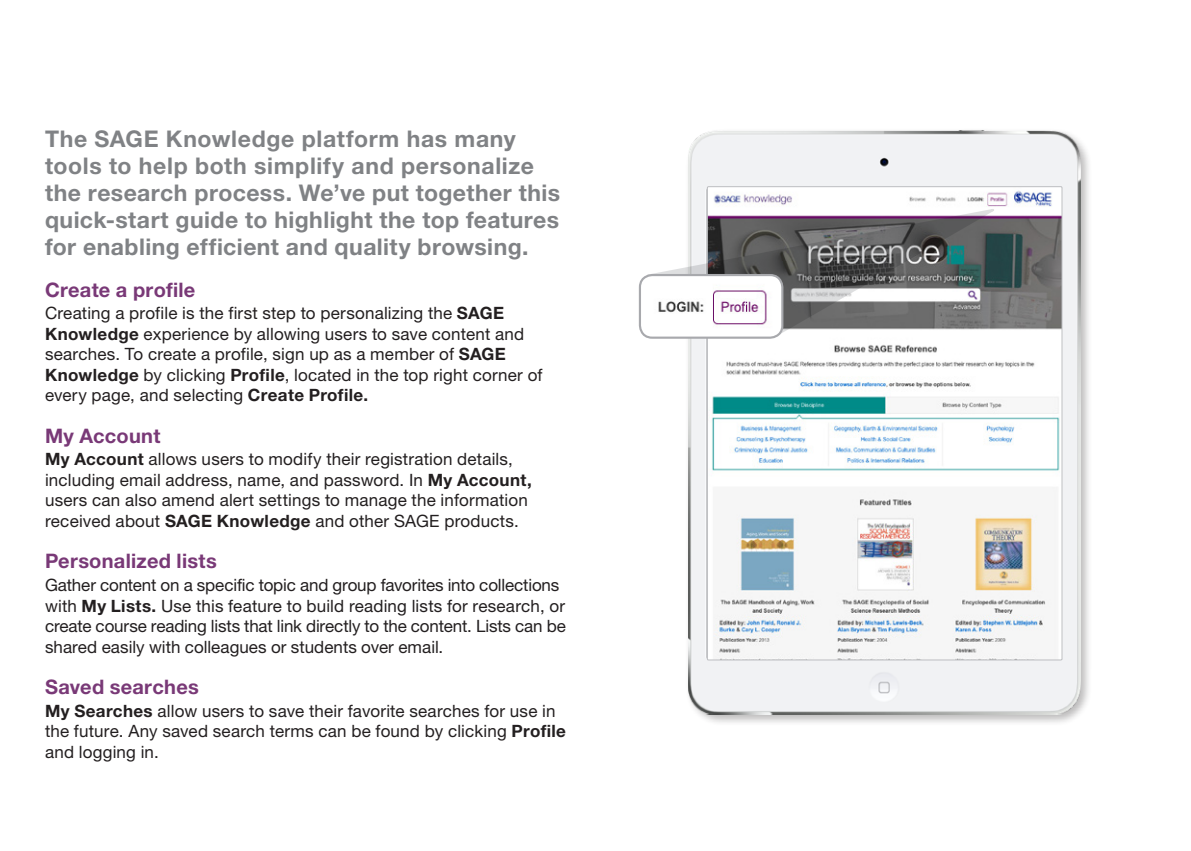
<style>
.page{position:relative;width:1191px;height:851px;background:#fff}
.page>*{position:absolute;margin:0;border:0;box-sizing:border-box;transform-origin:0 0}
.Intro{font:700 23px/27px "Helvetica Neue LT Std";letter-spacing:.02em;color:#808285}
.Heading_3{font:700 20px "Helvetica Neue LT Std";letter-spacing:.015em;color:#793977}
.Copy{font:17px/20.4px "Helvetica Neue LT Std";letter-spacing:.01em;color:#231f20}
.s1{font-weight:700}
</style>
<div class="page">
<div style="left:685px;top:127px;width:407px;height:599px;background:#231f20;opacity:.3"></div>
<img style="left:688px;top:130px;width:392px;height:584px">
<img style="left:709px;top:188px;width:351px;height:470px">
<svg style="left:643px;top:207px;width:353px;height:128px"></svg>
<div style="left:640px;top:275px;width:142px;height:62px;background:#fff;border-radius:12px"></div>
<div style="left:639px;top:274px;width:144px;height:65px;border:2px solid #a8a9ad;border-radius:12px"></div>
<img style="left:658px;top:290px;width:109px;height:37px">
<p class="Intro" style="left:45px;top:125px;width:517px">The SAGE Knowledge platform has many tools to help both simplify and personalize the research process. We’ve put together this quick-start guide to highlight the top features for enabling efficient and quality browsing.</p>
<p class="Heading_3" style="left:45px;top:277px;width:152px">Create a profile</p>
<p class="Copy" style="left:45px;top:302px;width:499px">Creating a profile is the first step to personalizing the <span class="s1">SAGE Knowledge</span> experience by allowing users to save content and searches. To create a profile, sign up as a member of <span class="s1">SAGE Knowledge</span> by clicking <span class="s1">Profile</span>, located in the top right corner of every page, and selecting <span class="s1">Create Profile.</span></p>
<p class="Heading_3" style="left:45px;top:423px;width:117px">My Account</p>
<p class="Copy" style="left:45px;top:449px;width:488px"><span class="s1">My Account</span> allows users to modify their registration details, including email address, name, and password. In <span class="s1">My Account, </span>users can also amend alert settings to manage the information received about <span class="s1">SAGE Knowledge</span> and other SAGE products.</p>
<p class="Heading_3" style="left:45px;top:549px;width:173px">Personalized lists</p>
<p class="Copy" style="left:45px;top:574px;width:522px">Gather content on a specific topic and group favorites into collections with <span class="s1">My Lists.</span> Use this feature to build reading lists for research, or create course reading lists that link directly to the content. Lists can be shared easily with colleagues or students over email.</p>
<p class="Heading_3" style="left:45px;top:674px;width:155px">Saved searches</p>
<p class="Copy" style="left:45px;top:700px;width:522px"><span class="s1">My Searches</span> allow users to save their favorite searches for use in the future. Any saved search terms can be found by clicking <span class="s1">Profile </span>and logging in.</p>
</div>
